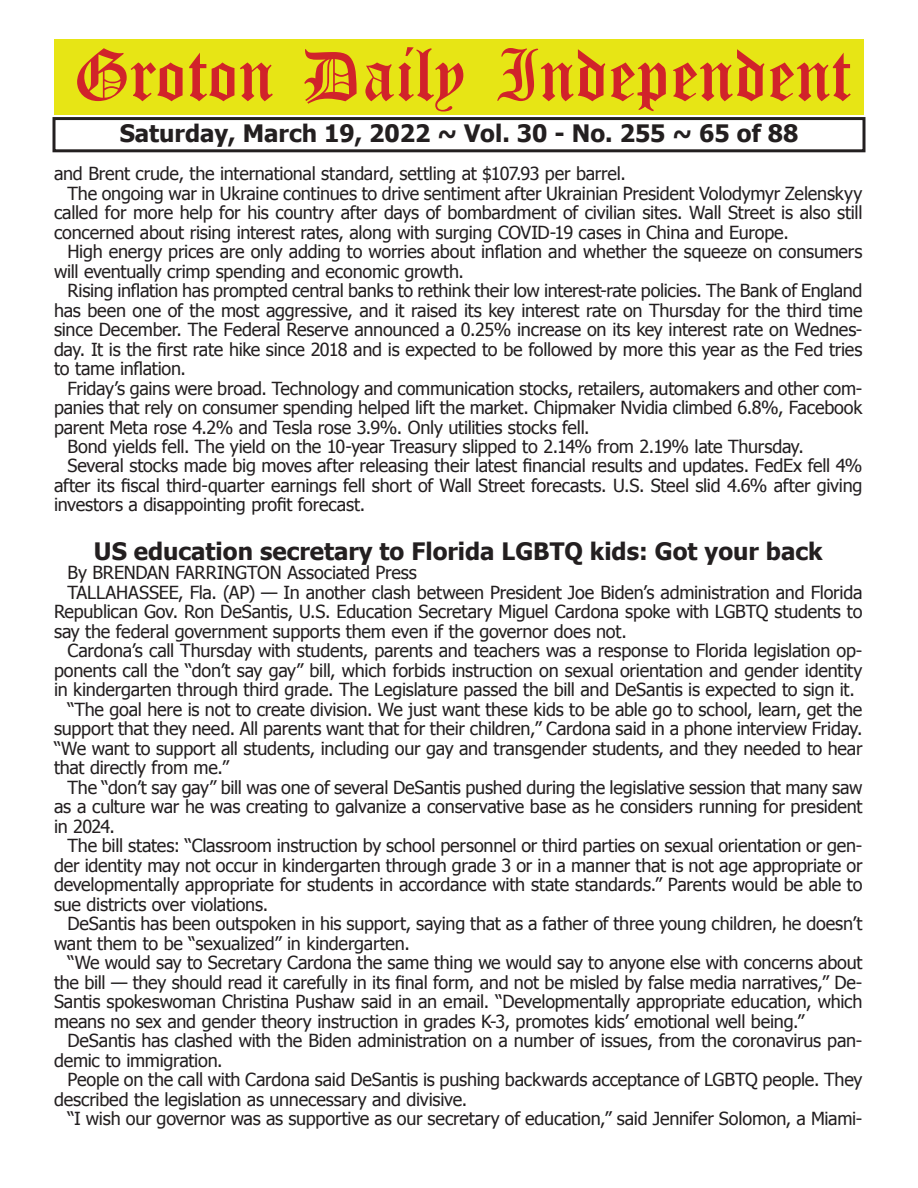
<style>
.page{position:relative;width:918px;height:1188px;background:#fff}
.page>*{position:absolute;margin:0;border:0;box-sizing:border-box;transform-origin:0 0}
.t1{font:54px "Old English Five";color:#d1232a}
.t2{font:700 24px "Tahoma";color:#231f20}
.t3{font:18px "Tahoma";letter-spacing:-.01em;color:#231f20}
</style>
<div class="page">
<div style="left:52px;top:117px;width:814px;height:35px;border:3px solid #231f20"></div>
<div style="left:54px;top:40px;width:810px;height:75px;background:#e7e515"></div>
<h1 class="t1" style="left:73px;top:50px;width:779px">Groton Daily Independent</h1>
<h2 class="t2" style="left:120px;top:116px;width:680px">Saturday, March 19, 2022 ~ Vol. 30 - No. 255 ~ 65 of 88</h2>
<p class="t3" style="left:54px;top:161px;width:573px">and Brent crude, the international standard, settling at $107.93 per barrel.</p>
<p class="t3" style="left:68px;top:181px;width:796px">The ongoing war in Ukraine continues to drive sentiment after Ukrainian President Volodymyr Zelenskyy</p>
<p class="t3" style="left:54px;top:200px;width:810px">called for more help for his country after days of bombardment of civilian sites. Wall Street is also still</p>
<p class="t3" style="left:54px;top:220px;width:736px">concerned about rising interest rates, along with surging COVID-19 cases in China and Europe.</p>
<p class="t3" style="left:68px;top:239px;width:796px">High energy prices are only adding to worries about inflation and whether the squeeze on consumers</p>
<p class="t3" style="left:54px;top:259px;width:412px">will eventually crimp spending and economic growth.</p>
<p class="t3" style="left:68px;top:278px;width:797px">Rising inflation has prompted central banks to rethink their low interest-rate policies. The Bank of England</p>
<p class="t3" style="left:54px;top:298px;width:810px">has been one of the most aggressive, and it raised its key interest rate on Thursday for the third time</p>
<p class="t3" style="left:54px;top:317px;width:810px">since December. The Federal Reserve announced a 0.25% increase on its key interest rate on Wednes-</p>
<p class="t3" style="left:54px;top:337px;width:810px">day. It is the first rate hike since 2018 and is expected to be followed by more this year as the Fed tries</p>
<p class="t3" style="left:54px;top:356px;width:134px">to tame inflation.</p>
<p class="t3" style="left:68px;top:376px;width:796px">Friday’s gains were broad. Technology and communication stocks, retailers, automakers and other com-</p>
<p class="t3" style="left:54px;top:395px;width:810px">panies that rely on consumer spending helped lift the market. Chipmaker Nvidia climbed 6.8%, Facebook</p>
<p class="t3" style="left:54px;top:415px;width:537px">parent Meta rose 4.2% and Tesla rose 3.9%. Only utilities stocks fell.</p>
<p class="t3" style="left:68px;top:434px;width:738px">Bond yields fell. The yield on the 10-year Treasury slipped to 2.14% from 2.19% late Thursday.</p>
<p class="t3" style="left:68px;top:454px;width:797px">Several stocks made big moves after releasing their latest financial results and updates. FedEx fell 4%</p>
<p class="t3" style="left:54px;top:473px;width:810px">after its fiscal third-quarter earnings fell short of Wall Street forecasts. U.S. Steel slid 4.6% after giving</p>
<p class="t3" style="left:54px;top:493px;width:313px">investors a disappointing profit forecast.</p>
<h2 class="t2" style="left:94px;top:534px;width:730px">US education secretary to Florida LGBTQ kids: Got your back</h2>
<p class="t3" style="left:68px;top:561px;width:351px">By BRENDAN FARRINGTON Associated Press</p>
<p class="t3" style="left:68px;top:580px;width:797px">TALLAHASSEE, Fla. (AP) — In another clash between President Joe Biden’s administration and Florida</p>
<p class="t3" style="left:54px;top:600px;width:810px">Republican Gov. Ron DeSantis, U.S. Education Secretary Miguel Cardona spoke with LGBTQ students to</p>
<p class="t3" style="left:54px;top:619px;width:574px">say the federal government supports them even if the governor does not.</p>
<p class="t3" style="left:68px;top:639px;width:796px">Cardona’s call Thursday with students, parents and teachers was a response to Florida legislation op-</p>
<p class="t3" style="left:54px;top:658px;width:810px">ponents call the “don’t say gay” bill, which forbids instruction on sexual orientation and gender identity</p>
<p class="t3" style="left:54px;top:678px;width:802px">in kindergarten through third grade. The Legislature passed the bill and DeSantis is expected to sign it.</p>
<p class="t3" style="left:68px;top:697px;width:796px">“The goal here is not to create division. We just want these kids to be able go to school, learn, get the</p>
<p class="t3" style="left:54px;top:717px;width:810px">support that they need. All parents want that for their children,” Cardona said in a phone interview Friday.</p>
<p class="t3" style="left:54px;top:736px;width:810px">“We want to support all students, including our gay and transgender students, and they needed to hear</p>
<p class="t3" style="left:54px;top:756px;width:177px">that directly from me.”</p>
<p class="t3" style="left:68px;top:775px;width:797px">The “don’t say gay” bill was one of several DeSantis pushed during the legislative session that many saw</p>
<p class="t3" style="left:54px;top:795px;width:810px">as a culture war he was creating to galvanize a conservative base as he considers running for president</p>
<p class="t3" style="left:54px;top:814px;width:63px">in 2024.</p>
<p class="t3" style="left:68px;top:834px;width:796px">The bill states: “Classroom instruction by school personnel or third parties on sexual orientation or gen-</p>
<p class="t3" style="left:54px;top:853px;width:810px">der identity may not occur in kindergarten through grade 3 or in a manner that is not age appropriate or</p>
<p class="t3" style="left:54px;top:873px;width:810px">developmentally appropriate for students in accordance with state standards.” Parents would be able to</p>
<p class="t3" style="left:54px;top:892px;width:216px">sue districts over violations.</p>
<p class="t3" style="left:68px;top:912px;width:796px">DeSantis has been outspoken in his support, saying that as a father of three young children, he doesn’t</p>
<p class="t3" style="left:54px;top:931px;width:357px">want them to be “sexualized” in kindergarten.</p>
<p class="t3" style="left:68px;top:951px;width:797px">“We would say to Secretary Cardona the same thing we would say to anyone else with concerns about</p>
<p class="t3" style="left:54px;top:970px;width:810px">the bill — they should read it carefully in its final form, and not be misled by false media narratives,” De-</p>
<p class="t3" style="left:54px;top:990px;width:810px">Santis spokeswoman Christina Pushaw said in an email. “Developmentally appropriate education, which</p>
<p class="t3" style="left:54px;top:1009px;width:752px">means no sex and gender theory instruction in grades K-3, promotes kids’ emotional well being.”</p>
<p class="t3" style="left:68px;top:1029px;width:796px">DeSantis has clashed with the Biden administration on a number of issues, from the coronavirus pan-</p>
<p class="t3" style="left:54px;top:1048px;width:170px">demic to immigration.</p>
<p class="t3" style="left:68px;top:1068px;width:797px">People on the call with Cardona said DeSantis is pushing backwards acceptance of LGBTQ people. They</p>
<p class="t3" style="left:54px;top:1087px;width:415px">described the legislation as unnecessary and divisive.</p>
<p class="t3" style="left:68px;top:1107px;width:796px">“I wish our governor was as supportive as our secretary of education,” said Jennifer Solomon, a Miami-</p>
</div>
